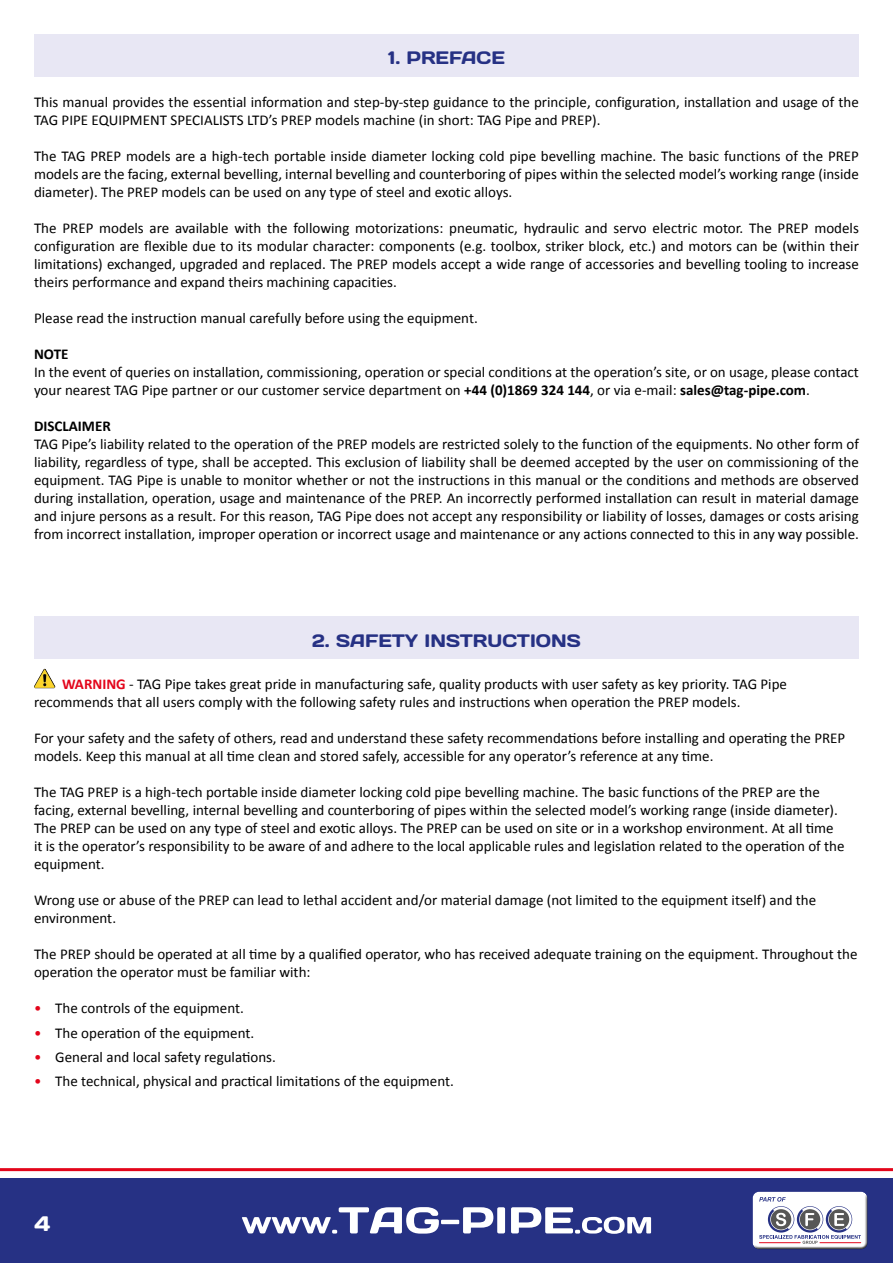
<style>
.page{position:relative;width:893px;height:1263px;background:#fff}
.page>*{position:absolute;margin:0;border:0;box-sizing:border-box;transform-origin:0 0}
.t1{font:21px "Days One";color:#fff}
.t2{font:18px "Days One";color:#263184}
.t3{font:15px/18px "Calibri";color:#000}
.t4{font:700 15px "Calibri";color:#000}
.s1{font-weight:700}
.s2{font-weight:700;color:#e3051b}
.s3{color:#e3051b}
</style>
<div class="page">
<div style="left:0;top:1178px;width:893px;height:85px;background:#263184"></div>
<hr style="left:0;top:1168px;width:893px;height:3px;background:#e3051b">
<svg style="left:242px;top:1207px;width:263px;height:26px"></svg>
<svg style="left:511px;top:1207px;width:140px;height:27px"></svg>
<div style="left:749px;top:1188px;width:120px;height:59px;background:#fff;opacity:.75"></div>
<div style="left:750px;top:1193px;width:121px;height:57px;background:#000;opacity:.75"></div>
<div style="left:34px;top:34px;width:825px;height:43px;background:#e8e7f4"></div>
<div style="left:34px;top:617px;width:825px;height:42px;background:#e8e7f4"></div>
<img style="left:36px;top:669px;width:8px;height:14px">
<p class="t2" style="left:388px;top:46px;width:118px">1. PREFACE</p>
<p class="t3" style="left:34px;top:93px;width:826px">This manual provides the essential information and step-by-step guidance to the principle, configuration, installation and usage of the<br>TAG PIPE EQUIPMENT SPECIALISTS LTD’s PREP models machine (in short: TAG Pipe and PREP).</p>
<p class="t3" style="left:34px;top:147px;width:826px;text-align:justify">The TAG PREP models are a high-tech portable inside diameter locking cold pipe bevelling machine. The basic functions of the PREP models are the facing, external bevelling, internal bevelling and counterboring of pipes within the selected model’s working range (inside diameter). The PREP models can be used on any type of steel and exotic alloys.</p>
<p class="t3" style="left:34px;top:219px;width:826px;text-align:justify">The PREP models are available with the following motorizations: pneumatic, hydraulic and servo electric motor. The PREP models configuration are flexible due to its modular character: components (e.g. toolbox, striker block, etc.) and motors can be (within their limitations) exchanged, upgraded and replaced. The PREP models accept a wide range of accessories and bevelling tooling to increase theirs performance and expand theirs machining capacities.</p>
<p class="t3" style="left:34px;top:309px;width:445px">Please read the instruction manual carefully before using the equipment.</p>
<p class="t4" style="left:34px;top:344px;width:36px">NOTE</p>
<p class="t3" style="left:34px;top:363px;width:826px">In the event of queries on installation, commissioning, operation or special conditions at the operation’s site, or on usage, please contact your nearest TAG Pipe partner or our customer service department on <span class="s1">+44 (0)1869 324 144</span>, or via e-mail: <span class="s1">sales@tag-pipe.com</span>.</p>
<p class="t4" style="left:34px;top:416px;width:78px">DISCLAIMER</p>
<p class="t3" style="left:34px;top:435px;width:826px;text-align:justify">TAG Pipe’s liability related to the operation of the PREP models are restricted solely to the function of the equipments. No other form of liability, regardless of type, shall be accepted. This exclusion of liability shall be deemed accepted by the user on commissioning of the equipment. TAG Pipe is unable to monitor whether or not the instructions in this manual or the conditions and methods are observed during installation, operation, usage and maintenance of the PREP. An incorrectly performed installation can result in material damage and injure persons as a result. For this reason, TAG Pipe does not accept any responsibility or liability of losses, damages or costs arising from incorrect installation, improper operation or incorrect usage and maintenance or any actions connected to this in any way possible.</p>
<p class="t2" style="left:312px;top:629px;width:270px">2. SAFETY INSTRUCTIONS</p>
<p class="t3" style="left:34px;top:675px;width:754px;text-indent:28px"><span class="s2">WARNING</span> - TAG Pipe takes great pride in manufacturing safe, quality products with user safety as key priority. TAG Pipe recommends that all users comply with the following safety rules and instructions when operation the PREP models.</p>
<p class="t3" style="left:34px;top:729px;width:813px">For your safety and the safety of others, read and understand these safety recommendations before installing and operating the PREP models. Keep this manual at all time clean and stored safely, accessible for any operator’s reference at any time.</p>
<p class="t3" style="left:34px;top:783px;width:812px">The TAG PREP is a high-tech portable inside diameter locking cold pipe bevelling machine. The basic functions of the PREP are the facing, external bevelling, internal bevelling and counterboring of pipes within the selected model’s working range (inside diameter).<br>The PREP can be used on any type of steel and exotic alloys. The PREP can be used on site or in a workshop environment. At all time it is the operator’s responsibility to be aware of and adhere to the local applicable rules and legislation related to the operation of the equipment.</p>
<p class="t3" style="left:34px;top:891px;width:784px">Wrong use or abuse of the PREP can lead to lethal accident and/or material damage (not limited to the equipment itself) and the environment.</p>
<p class="t3" style="left:34px;top:945px;width:825px">The PREP should be operated at all time by a qualified operator, who has received adequate training on the equipment. Throughout the operation the operator must be familiar with:</p>
<p class="t3" style="left:34px;top:999px;width:211px"><span class="s3">•</span> The controls of the equipment.</p>
<p class="t3" style="left:34px;top:1024px;width:222px"><span class="s3">•</span> The operation of the equipment.</p>
<p class="t3" style="left:34px;top:1048px;width:243px"><span class="s3">•</span> General and local safety regulations.</p>
<p class="t3" style="left:34px;top:1072px;width:421px"><span class="s3">•</span> The technical, physical and practical limitations of the equipment.</p>
<h1 class="t1" style="left:35px;top:1210px;width:17px">4</h1>
</div>
